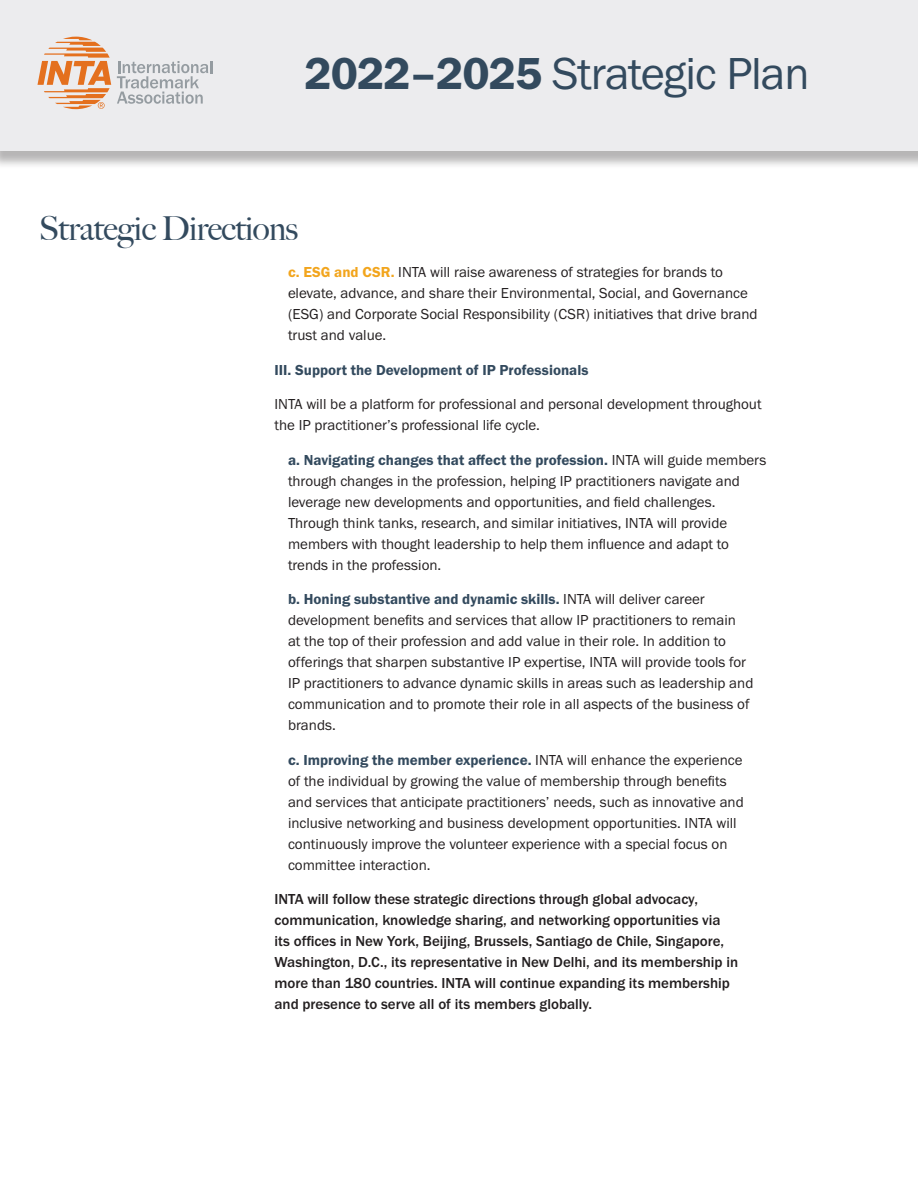
<style>
.page{position:relative;width:918px;height:1188px;background:#fff}
.page>*{position:absolute;margin:0;border:0;box-sizing:border-box;transform-origin:0 0}
.t1{font:46.5px "Franklin Gothic URW Boo";letter-spacing:-.02em;color:#334a5e}
.t2{font:500 33px "Big Caslon";letter-spacing:-.02em;color:#334a5e}
.t3{font:15px/21px "Franklin Gothic URW Boo";color:#231f20}
.t4{font:500 15px/21px "Franklin Gothic URW";color:#231f20}
.t5{font:15px "Franklin Gothic URW Dem";color:#334a5e}
.s1{font-family:"Franklin Gothic URW Dem"}
.s2{font-family:"Franklin Gothic URW Dem";color:#f2a51d}
.s3{font-family:"Franklin Gothic URW Dem";color:#334a5e}
</style>
<div class="page">
<div style="left:0;top:0;width:918px;height:169px;background:#231f20;opacity:.33"></div>
<div style="left:0;top:0;width:918px;height:151px;background:#ececee"></div>
<svg style="left:117px;top:61px;width:95px;height:43px"></svg>
<svg style="left:37px;top:37px;width:74px;height:72px"></svg>
<p class="t1" style="left:304px;top:44px;width:507px"><span class="s1">2022–2025</span> Strategic Plan</p>
<p class="t2" style="left:39px;top:201px;width:261px">Strategic Directions</p>
<p class="t3" style="left:288px;top:261px;width:471px"><span class="s2">c. ESG and CSR.</span> INTA will raise awareness of strategies for brands to elevate, advance, and share their Environmental, Social, and Governance (ESG) and Corporate Social Responsibility (CSR) initiatives that drive brand trust and value.</p>
<p class="t5" style="left:274px;top:360px;width:315px">III. Support the Development of IP Professionals</p>
<p class="t3" style="left:274px;top:393px;width:489px">INTA will be a platform for professional and personal development throughout the IP practitioner’s professional life cycle.</p>
<p class="t3" style="left:288px;top:449px;width:480px"><span class="s3">a. Navigating changes that affect the profession.</span> INTA will guide members through changes in the profession, helping IP practitioners navigate and leverage new developments and opportunities, and field challenges.<br>Through think tanks, research, and similar initiatives, INTA will provide members with thought leadership to help them influence and adapt to trends in the profession.</p>
<p class="t3" style="left:288px;top:588px;width:467px"><span class="s3">b. Honing substantive and dynamic skills.</span> INTA will deliver career development benefits and services that allow IP practitioners to remain<br>at the top of their profession and add value in their role. In addition to offerings that sharpen substantive IP expertise, INTA will provide tools for IP practitioners to advance dynamic skills in areas such as leadership and communication and to promote their role in all aspects of the business of brands.</p>
<p class="t3" style="left:288px;top:749px;width:457px"><span class="s3">c. Improving the member experience.</span> INTA will enhance the experience of the individual by growing the value of membership through benefits and services that anticipate practitioners’ needs, such as innovative and inclusive networking and business development opportunities. INTA will continuously improve the volunteer experience with a special focus on committee interaction.</p>
<p class="t4" style="left:274px;top:888px;width:465px">INTA will follow these strategic directions through global advocacy, communication, knowledge sharing, and networking opportunities via its offices in New York, Beijing, Brussels, Santiago de Chile, Singapore, Washington, D.C., its representative in New Delhi, and its membership in more than 180 countries. INTA will continue expanding its membership and presence to serve all of its members globally.</p>
</div>
